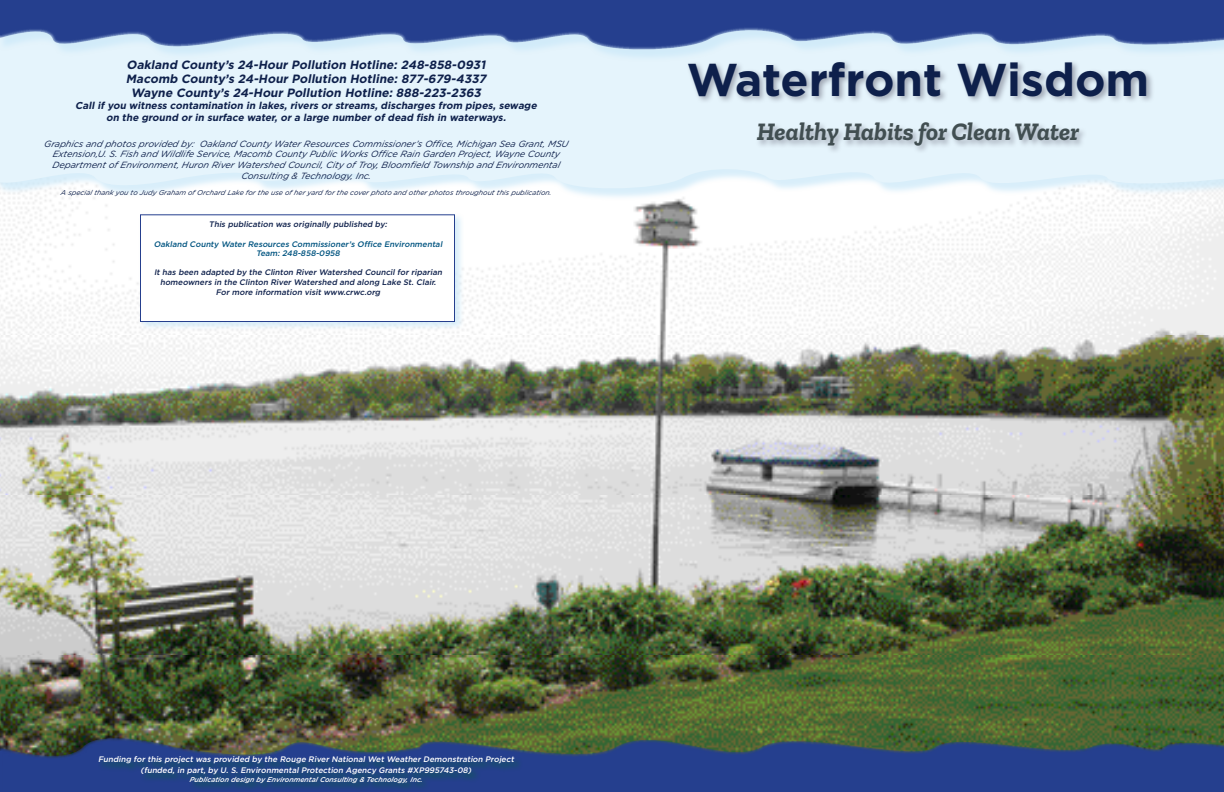
<style>
.page{position:relative;width:1224px;height:792px;background:#fff}
.page>*{position:absolute;margin:0;border:0;box-sizing:border-box;transform-origin:0 0}
.t1{font:700 46px "Gotham";color:#0e204b}
.t2{font:italic 700 25px "Zilla Slab";color:#414e51}
.t3{font:italic 700 12px/14.4px "Gotham";color:#0e204b;text-align:center}
.t4{font:italic 700 10px "Gotham";color:#0e204b}
.t5{font:italic 9px/10.8px "Gotham";color:#0e204b;text-align:center}
.t6{font:italic 500 8px/9.6px "Gotham";color:#0e204b;text-align:center}
.t7{font:italic 500 8px "Gotham";color:#fff}
.t8{font:italic 500 8px/9.6px "Gotham";color:#005480;text-align:center}
.t9{font:italic 7px "Gotham";letter-spacing:-.01em;color:#0e204b}
.t10{font:italic 500 7px "Gotham";color:#fff}
</style>
<div class="page">
<img style="left:0;top:201px;width:1224px;height:533px">
<svg style="left:0;top:62px;width:1224px;height:132px;background:#e6f4fb"></svg>
<svg style="left:0;top:734px;width:1224px;height:58px;background:#324a72"></svg>
<div style="left:686px;top:59px;width:469px;height:95px;background:#8a8f9d;opacity:.75"></div>
<div style="left:0;top:0;width:1224px;height:62px;background:#e5f4fc"></div>
<svg style="left:0;top:0;width:1224px;height:51px;background:#5069a8"></svg>
<div style="left:139px;top:213px;width:325px;height:118px;background:#cce9f9;opacity:.75"></div>
<div style="left:140px;top:214px;width:315px;height:108px;background:#fff;border:1px solid #253f8e"></div>
<div style="left:98px;top:755px;width:425px;height:37px;background:#214384"></div>
<hr style="left:0;top:0;width:2px;height:34px;background:#253f8e">
<hr style="left:0;top:752px;width:2px;height:40px;background:#253f8e">
<p class="t3" style="left:126px;top:57px;width:365px">Oakland County’s 24-Hour Pollution Hotline: 248-858-0931<br>Macomb County’s 24-Hour Pollution Hotline: 877-679-4337<br>Wayne County’s 24-Hour Pollution Hotline: 888-223-2363</p>
<p class="t4" style="left:75px;top:99px;width:466px">Call if you witness contamination in lakes, rivers or streams, discharges from pipes, sewage</p>
<p class="t4" style="left:106px;top:111px;width:404px">on the ground or in surface water, or a large number of dead fish in waterways.</p>
<p class="t5" style="left:44px;top:138px;width:528px">Grap hics and p hotos p rovided by: Oakland County Water Resources Commissioner’s Office, Michigan Sea Grant, MSU Ex tension, U. S. Fish and Wildlife Service, Macomb County Public Works Office Rain Garden Project, Wayne County Dep artment of Environment, Huron River Watershed Council, City of Troy, Bloomfield Township and Environmental Consulting &amp; Technology, Inc.</p>
<p class="t9" style="left:61px;top:188px;width:494px">A sp ecial thank you to Judy Graham of Orchard Lake for the use of her yard for the cover photo and other photos throughout this p ublication.</p>
<p class="t6" style="left:209px;top:220px;width:182px">This publication was originally published by:</p>
<p class="t8" style="left:154px;top:239px;width:292px">Oakland County Water Resources Commissioner’s Office Environmental<br>Team: 248-858-0958</p>
<p class="t6" style="left:154px;top:268px;width:291px">It has been adapted by the Clinton River Watershed Council for riparian homeowners in the Clinton River Watershed and along Lake St. Clair.<br>For more information visit www.crwc.org</p>
<p class="t1" style="left:687px;top:49px;width:464px">Waterfront Wisdom</p>
<p class="t2" style="left:757px;top:118px;width:324px">Healthy Habits for Clean Water</p>
<p class="t7" style="left:98px;top:754px;width:419px">Funding for this project was provided by the Rouge River National Wet Weather Demonstration Project</p>
<p class="t7" style="left:141px;top:765px;width:334px">(funded, in part, by U. S. Environmental Protection Agency Grants #XP995743-08)</p>
<p class="t10" style="left:189px;top:775px;width:236px">Publication design by Environmental Consulting &amp; Technology, Inc.</p>
</div>
